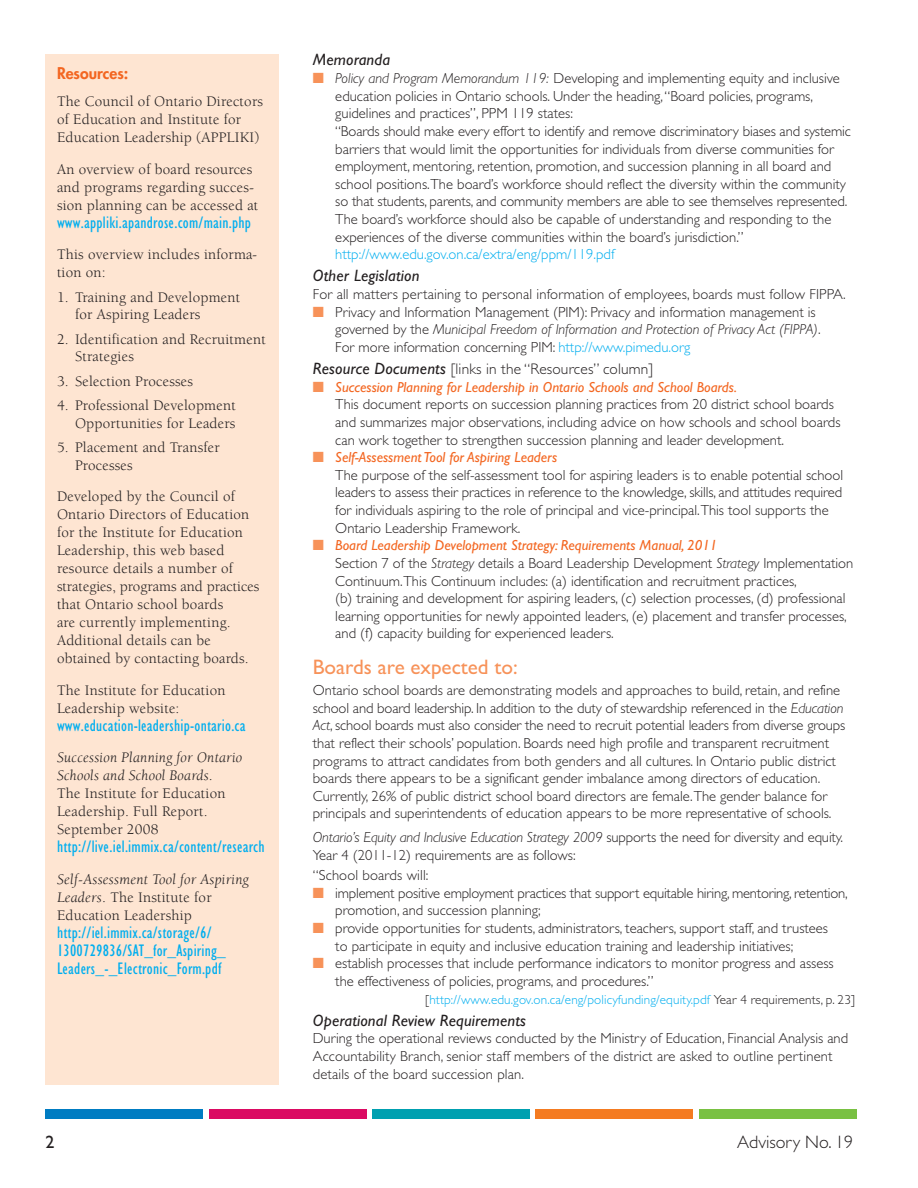
<style>
.page{position:relative;width:918px;height:1188px;background:#fff}
.page>*{position:absolute;margin:0;border:0;box-sizing:border-box;transform-origin:0 0}
.t1{font:21px "Gill Sans";color:#f79259}
.t2{font:300 18px "Gill Sans";color:#231f20}
.t3{font:18px "Gill Sans";color:#231f20}
.t4{font:condensed 17.25px/18px "Gill Sans";letter-spacing:.015em;color:#00aeef}
.t5{font:16.5px "Gill Sans Italic TT";letter-spacing:.01em;color:#231f20}
.t6{font:800 15.75px "Futura";color:#f36621}
.t7{font:300 15.3px "Gill Sans";letter-spacing:.01em;color:#231f20}
.t8{font:15px/18px "Berkeley";letter-spacing:.015em;color:#231f20}
.t9{font:italic 15px/18px "Berkeley";letter-spacing:.015em;color:#231f20}
.t10{font:300 14.7px/17.5px "Gill Sans";color:#231f20}
.t11{font:300 14.7px "Gill Sans";color:#00aeef}
.t12{font:300 13.2px "Gill Sans";letter-spacing:.01em;color:#00aeef}
.s1{font-style:italic}
.s2{font-style:normal}
.s3{color:#f79259}
.s4{color:#00aeef}
.s5{font-family:"Gill Sans Italic TT";font-weight:400;font-size:16.5px}
.s6{font-weight:400;font-style:italic;color:#f36621}
.s7{color:#231f20}
</style>
<div class="page">
<div style="left:46px;top:1109px;width:157px;height:10px;background:#007cc2"></div>
<div style="left:209px;top:1109px;width:157px;height:10px;background:#db0a62"></div>
<div style="left:373px;top:1109px;width:157px;height:10px;background:#00a0b0"></div>
<div style="left:536px;top:1109px;width:157px;height:10px;background:#f47b21"></div>
<div style="left:699px;top:1109px;width:157px;height:10px;background:#79c142"></div>
<div style="left:45px;top:54px;width:234px;height:1030px;background:#fee5d2"></div>
<p class="t6" style="left:57px;top:66px;width:73px">Resources:</p>
<p class="t8" style="left:57px;top:94px;width:208px">The Council of Ontario Directors of Education and Institute for<br>Education Leadership (APPLIKI)</p>
<p class="t8" style="left:57px;top:161px;width:203px">An overview of board resources and programs regarding succes&shy;sion planning can be accessed at</p>
<p class="t4" style="left:57px;top:215px;width:195px">www.appliki.apandrose.com/main.php</p>
<p class="t8" style="left:57px;top:247px;width:202px">This overview includes informa&shy;tion on:</p>
<p class="t8" style="left:75px;top:289px;width:167px;text-indent:-18px">1. Training and Development for Aspiring Leaders</p>
<p class="t8" style="left:75px;top:331px;width:192px;text-indent:-18px">2. Identification and Recruitment<br>Strategies</p>
<p class="t8" style="left:57px;top:373px;width:138px">3. Selection Processes</p>
<p class="t8" style="left:57px;top:398px;width:180px;text-align:right">4. Professional Development<br>Opportunities for Leaders</p>
<p class="t8" style="left:75px;top:440px;width:146px;text-indent:-18px">5. Placement and Transfer<br>Processes</p>
<p class="t8" style="left:57px;top:489px;width:204px">Developed by the Council of<br>Ontario Directors of Education for the Institute for Education<br>Leadership, this web based resource details a number of strategies, programs and practices that Ontario school boards<br>are currently implementing.<br>Additional details can be obtained by contacting boards.</p>
<p class="t8" style="left:57px;top:682px;width:170px">The Institute for Education<br>Leadership website:</p>
<p class="t4" style="left:57px;top:718px;width:190px">www.education-leadership-ontario.ca</p>
<p class="t8" style="left:57px;top:750px;width:187px"><span class="s1">Succession Planning for Ontario<br>Schools and School Boards</span>.<br>The Institute for Education<br>Leadership. Full Report.<br>September 2008</p>
<p class="t4" style="left:57px;top:839px;width:209px">http://live.iel.immix.ca/content/research</p>
<p class="t9" style="left:57px;top:871px;width:193px">Self-Assessment Tool for Aspiring<br>Leaders<span class="s2">. The Institute for<br>Education Leadership</span></p>
<p class="t4" style="left:57px;top:925px;width:170px">http://iel.immix.ca/storage/6/<br>1300729836/SAT_for_Aspiring_<br>Leaders_-_Electronic_Form.pdf</p>
<p class="t5" style="left:313px;top:50px;width:79px">Memoranda</p>
<p class="t10" style="left:335px;top:69px;width:517px;text-indent:-22px"><span class="s3">■</span> <span class="s1">Policy and Program Memorandum 119:</span> Developing and implementing equity and inclusive education policies in Ontario schools. Under the heading,“Board policies, programs, guidelines and practices”, PPM 119 states:<br>“Boards should make every effort to identify and remove discriminatory biases and systemic barriers that would limit the opportunities for individuals from diverse communities for employment, mentoring, retention, promotion, and succession planning in all board and school positions.The board’s workforce should reflect the diversity within the community so that students, parents, and community members are able to see themselves represented.<br>The board’s workforce should also be capable of understanding and responding to the experiences of the diverse communities within the board’s jurisdiction.”</p>
<p class="t11" style="left:335px;top:246px;width:281px">http://www.edu.gov.on.ca/extra/eng/ppm/119.pdf</p>
<p class="t5" style="left:313px;top:266px;width:108px">Other Legislation</p>
<p class="t10" style="left:313px;top:285px;width:534px">For all matters pertaining to personal information of employees, boards must follow FIPPA.</p>
<p class="t10" style="left:335px;top:303px;width:487px;text-indent:-22px"><span class="s3">■</span> Privacy and Information Management (PIM): Privacy and information management is governed by the <span class="s1">Municipal Freedom of Information and Protection of Privacy Act (FIPPA)</span>.<br>For more information concerning PIM: <span class="s4">http://www.pimedu.org</span></p>
<p class="t7" style="left:313px;top:360px;width:342px"><span class="s5">Resource Documents</span> [links in the “Resources” column]</p>
<p class="t10" style="left:335px;top:378px;width:507px;text-indent:-22px"><span class="s3">■</span> <span class="s6">Succession Planning for Leadership in Ontario Schools and School Boards.<br></span>This document reports on succession planning practices from 20 district school boards and summarizes major observations, including advice on how schools and school boards can work together to strengthen succession planning and leader development.</p>
<p class="t10" style="left:335px;top:448px;width:509px;text-indent:-22px"><span class="s3">■</span> <span class="s6">Self-AssessmentTool for Aspiring Leaders<br></span>The purpose of the self-assessment tool for aspiring leaders is to enable potential school leaders to assess their practices in reference to the knowledge, skills, and attitudes required for individuals aspiring to the role of principal and vice-principal.This tool supports the Ontario Leadership Framework.</p>
<p class="t10" style="left:335px;top:536px;width:520px;text-indent:-22px"><span class="s3">■</span> <span class="s6">Board Leadership Development Strategy: Requirements Manual, 2011<br></span>Section 7 of the <span class="s1">Strategy</span> details a Board Leadership Development <span class="s1">Strategy</span> Implementation Continuum.This Continuum includes: (a) identification and recruitment practices,<br>(b) training and development for aspiring leaders, (c) selection processes, (d) professional learning opportunities for newly appointed leaders, (e) placement and transfer processes, and (f) capacity building for experienced leaders.</p>
<h1 class="t1" style="left:313px;top:655px;width:206px">Boards are expected to:</h1>
<p class="t10" style="left:313px;top:681px;width:534px">Ontario school boards are demonstrating models and approaches to build, retain, and refine school and board leadership. In addition to the duty of stewardship referenced in the <span class="s1">Education Act</span>, school boards must also consider the need to recruit potential leaders from diverse groups that reflect their schools’ population. Boards need high profile and transparent recruitment programs to attract candidates from both genders and all cultures. In Ontario public district boards there appears to be a significant gender imbalance among directors of education.<br>Currently, 26% of public district school board directors are female.The gender balance for principals and superintendents of education appears to be more representative of schools.</p>
<p class="t10" style="left:313px;top:828px;width:532px"><span class="s1">Ontario’s Equity and Inclusive Education Strategy 2009</span> supports the need for diversity and equity.<br>Year 4 (2011-12) requirements are as follows:</p>
<p class="t10" style="left:313px;top:866px;width:117px">“School boards will:</p>
<p class="t10" style="left:335px;top:884px;width:514px;text-indent:-22px"><span class="s3">■</span> implement positive employment practices that support equitable hiring, mentoring, retention, promotion, and succession planning;</p>
<p class="t10" style="left:335px;top:919px;width:494px;text-indent:-22px"><span class="s3">■</span> provide opportunities for students, administrators, teachers, support staff, and trustees to participate in equity and inclusive education training and leadership initiatives;</p>
<p class="t10" style="left:335px;top:955px;width:500px;text-indent:-22px"><span class="s3">■</span> establish processes that include performance indicators to monitor progress and assess the effectiveness of policies, programs, and procedures.”</p>
<p class="t12" style="left:425px;top:991px;width:431px"><span class="s7">[</span>http://www.edu.gov.on.ca/eng/policyfunding/equity.pdf <span class="s7">Year 4 requirements, p. 23]</span></p>
<p class="t5" style="left:313px;top:1010px;width:215px">Operational Review Requirements</p>
<p class="t10" style="left:313px;top:1030px;width:537px">During the operational reviews conducted by the Ministry of Education, Financial Analysis and<br>Accountability Branch, senior staff members of the district are asked to outline pertinent details of the board succession plan.</p>
<p class="t3" style="left:45px;top:1131px;width:11px">2</p>
<p class="t2" style="left:737px;top:1131px;width:118px">Advisory No. 19</p>
</div>
